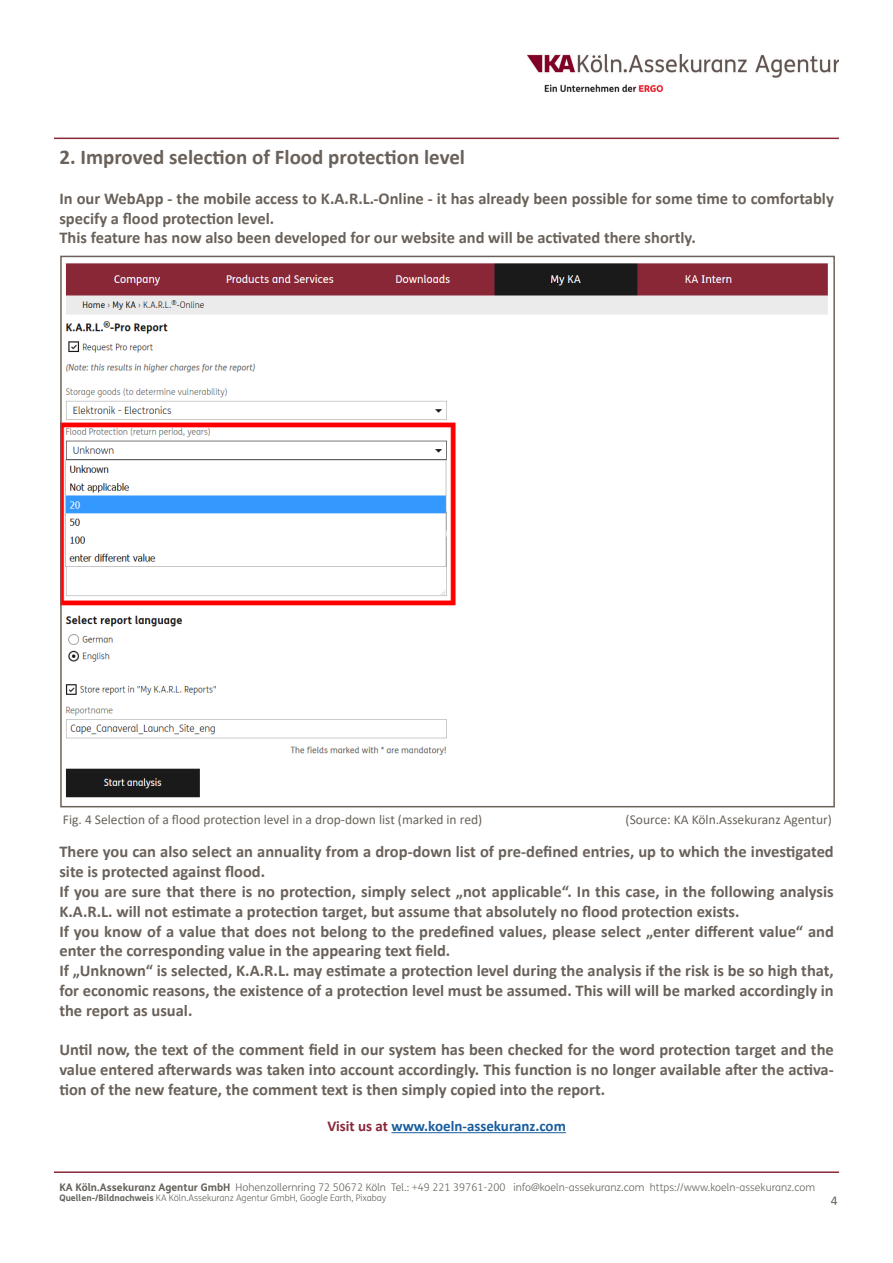
<style>
.page{position:relative;width:893px;height:1263px;background:#fff}
.page>*{position:absolute;margin:0;border:0;box-sizing:border-box;transform-origin:0 0}
.t1{font:700 21px "Calibri";color:#6a625a}
.t2{font:700 16.5px/19.8px "Calibri";color:#6a625a}
.t3{font:700 15px "Calibri";color:#175d9e}
.t4{font:13.5px "Calibri";color:#6a625a}
.t5{font:300 10.5px "FS Me Pro";color:#64625a}
.t6{font:300 9px "FS Me Pro";color:#64625a}
.s1{color:#892737}
.s2{font-weight:700}
</style>
<div class="page">
<img style="left:528px;top:54px;width:311px;height:38px">
<hr style="left:54px;top:138px;width:785px;height:1px;background:#892737">
<hr style="left:391px;top:1132px;width:175px;height:1px;background:#175d9e">
<hr style="left:54px;top:1171px;width:785px;height:2px;background:#892737">
<img style="left:63px;top:263px;width:765px;height:535px">
<p class="t1" style="left:59px;top:142px;width:407px">2. Improved selection of Flood protection level</p>
<p class="t2" style="left:59px;top:188px;width:776px">In our WebApp - the mobile access to K.A.R.L.-Online - it has already been possible for some time to comfortably specify a flood protection level.</p>
<p class="t2" style="left:59px;top:228px;width:638px">This feature has now also been developed for our website and will be activated there shortly.</p>
<p class="t4" style="left:63px;top:810px;width:421px">Fig. 4 Selection of a flood protection level in a drop-down list (marked in red)</p>
<p class="t4" style="left:626px;top:810px;width:208px">(Source: KA Köln.Assekuranz Agentur)</p>
<p class="t2" style="left:59px;top:842px;width:776px">There you can also select an annuality from a drop-down list of pre-defined entries, up to which the investigated site is protected against flood.</p>
<p class="t2" style="left:59px;top:881px;width:776px">If you are sure that there is no protection, simply select „not applicable“. In this case, in the following analysis<br>K.A.R.L. will not estimate a protection target, but assume that absolutely no flood protection exists.</p>
<p class="t2" style="left:59px;top:921px;width:776px">If you know of a value that does not belong to the predefined values, please select „enter different value“ and enter the corresponding value in the appearing text field.</p>
<p class="t2" style="left:59px;top:960px;width:776px;text-align:justify">If „Unknown“ is selected, K.A.R.L. may estimate a protection level during the analysis if the risk is be so high that, for economic reasons, the existence of a protection level must be assumed. This will will be marked accordingly in the report as usual.</p>
<p class="t2" style="left:59px;top:1040px;width:776px;text-align:justify">Until now, the text of the comment field in our system has been checked for the word protection target and the value entered afterwards was taken into account accordingly. This function is no longer available after the activa&shy;tion of the new feature, the comment text is then simply copied into the report.</p>
<p class="t3" style="left:327px;top:1115px;width:240px"><span class="s1">Visit us at</span> www.koeln-assekuranz.com</p>
<p class="t5" style="left:59px;top:1180px;width:757px"><span class="s2">KA Köln.Assekuranz Agentur GmbH</span> Hohenzollernring 72 50672 Köln Tel.: +49 221 39761-200 info@koeln-assekuranz.com https://www.koeln-assekuranz.com</p>
<p class="t6" style="left:59px;top:1192px;width:329px"><span class="s2">Quellen-/Bildnachweis</span> KA Köln.Assekuranz Agentur GmbH, Google Earth, Pixabay</p>
<p class="t4" style="left:831px;top:1191px;width:8px">4</p>
</div>
